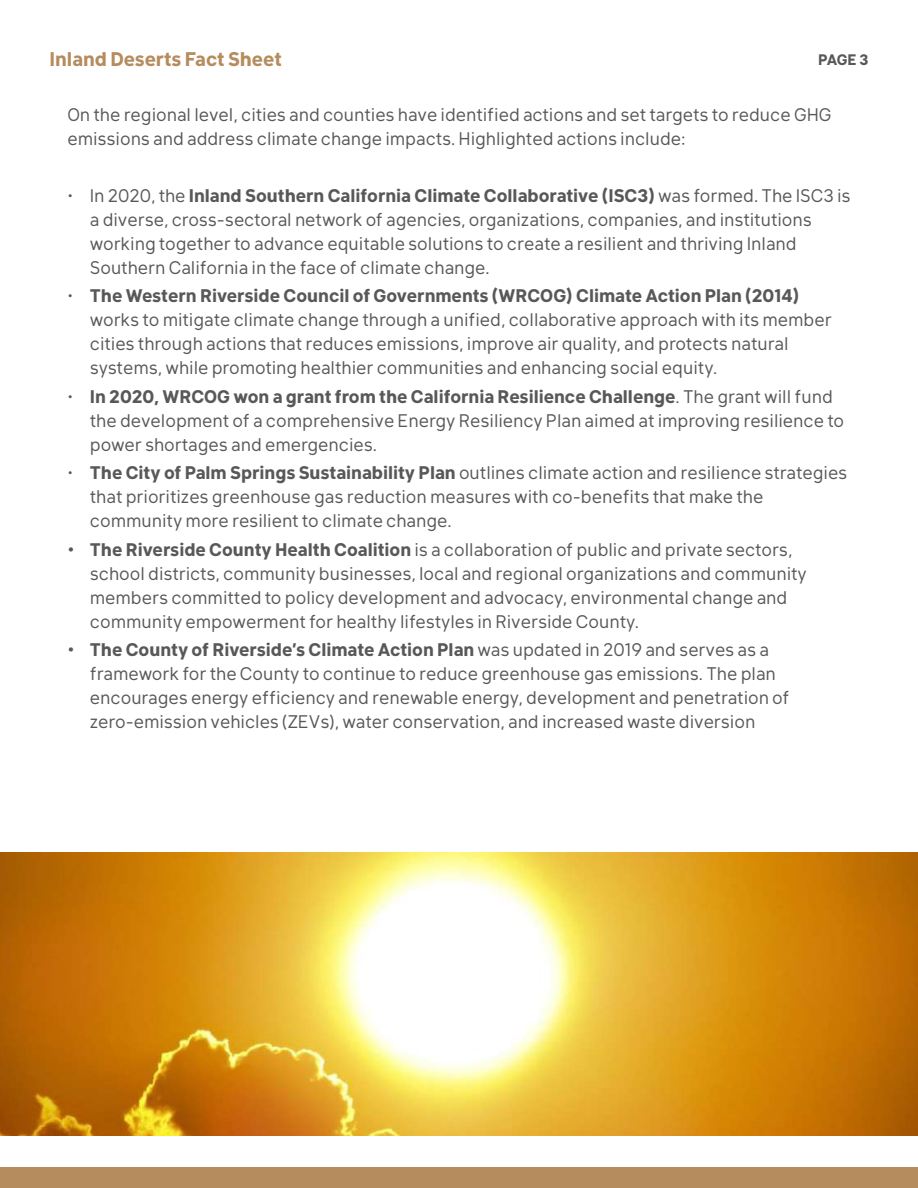
<style>
.page{position:relative;width:918px;height:1188px;background:#fff}
.page>*{position:absolute;margin:0;border:0;box-sizing:border-box;transform-origin:0 0}
.t1{font:700 19.5px "Klima";color:#b58c5e}
.t2{font:18px/24px "Klima";color:#585858}
.t3{font:700 15px "Klima";color:#585858}
.s1{font-weight:700}
</style>
<div class="page">
<div style="left:0;top:1167px;width:918px;height:21px;background:#b58c5e"></div>
<img style="left:0;top:852px;width:918px;height:284px">
<p class="t1" style="left:50px;top:42px;width:234px">Inland Deserts Fact Sheet</p>
<p class="t3" style="left:818px;top:47px;width:52px">PAGE 3</p>
<p class="t2" style="left:67px;top:100px;width:766px">On the regional level, cities and counties have identified actions and set targets to reduce GHG emissions and address climate change impacts. Highlighted actions include:</p>
<p class="t2" style="left:90px;top:181px;width:762px;text-indent:-22px">• In 2020, the <span class="s1">Inland Southern California Climate Collaborative (ISC3)</span> was formed. The ISC3 is a diverse, cross-sectoral network of agencies, organizations, companies, and institutions working together to advance equitable solutions to create a resilient and thriving Inland Southern California in the face of climate change.</p>
<p class="t2" style="left:90px;top:282px;width:743px;text-indent:-22px">• <span class="s1">The Western Riverside Council of Governments (WRCOG) Climate Action Plan (2014) </span>works to mitigate climate change through a unified, collaborative approach with its member cities through actions that reduces emissions, improve air quality, and protects natural systems, while promoting healthier communities and enhancing social equity.</p>
<p class="t2" style="left:90px;top:382px;width:756px;text-indent:-22px">• <span class="s1">In 2020, WRCOG won a grant from the California Resilience Challenge</span>. The grant will fund the development of a comprehensive Energy Resiliency Plan aimed at improving resilience to power shortages and emergencies.</p>
<p class="t2" style="left:90px;top:459px;width:759px;text-indent:-22px">• <span class="s1">The City of Palm Springs Sustainability Plan</span> outlines climate action and resilience strategies that prioritizes greenhouse gas reduction measures with co-benefits that make the community more resilient to climate change.</p>
<p class="t2" style="left:90px;top:535px;width:719px;text-indent:-22px"><span class="s1">• The Riverside County Health Coalition</span> is a collaboration of public and private sectors, school districts, community businesses, local and regional organizations and community members committed to policy development and advocacy, environmental change and community empowerment for healthy lifestyles in Riverside County.</p>
<p class="t2" style="left:90px;top:636px;width:701px;text-indent:-22px"><span class="s1">• The County of Riverside’s Climate Action Plan</span> was updated in 2019 and serves as a framework for the County to continue to reduce greenhouse gas emissions. The plan encourages energy efficiency and renewable energy, development and penetration of zero-emission vehicles (ZEVs), water conservation, and increased waste diversion</p>
</div>
